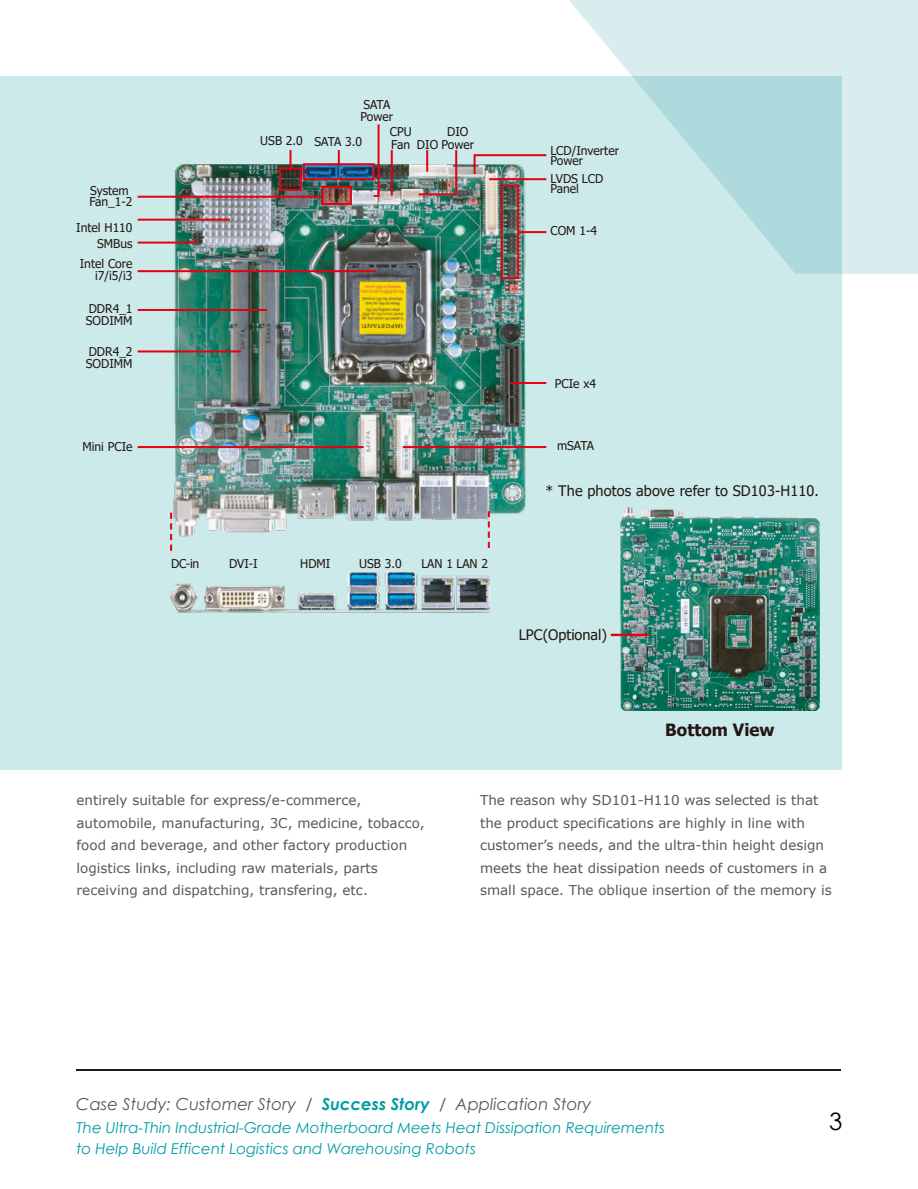
<style>
.page{position:relative;width:918px;height:1189px;background:#fff}
.page>*{position:absolute;margin:0;border:0;box-sizing:border-box;transform-origin:0 0}
.t1{font:24px "Century Gothic";color:#000}
.t2{font:700 16.95px "Tahoma";color:#231815}
.t3{font:italic 16.5px "Century Gothic";color:#595757}
.t4{font:italic 15px/21px "Century Gothic";color:#009ca6}
.t5{font:14.55px "Tahoma";letter-spacing:.01em;color:#231815}
.t6{font:13.5px/22.5px "Verdana";color:#595757}
.t7{font:12.15px/12.1px "Tahoma";color:#231815}
.s1{font-weight:700;color:#009ca6}
</style>
<div class="page">
<div style="left:569px;top:0;width:349px;height:274px;background:#d9ecee"></div>
<hr style="left:77px;top:1068px;width:764px;height:2px;background:#231815">
<div style="left:0;top:77px;width:841px;height:693px;background:#cdeaeb"></div>
<img style="left:621px;top:507px;width:198px;height:203px">
<hr style="left:611px;top:633px;width:37px;height:3px;background:#e50012">
<img style="left:174px;top:164px;width:351px;height:372px">
<img style="left:170px;top:572px;width:320px;height:40px">
<hr style="left:510px;top:382px;width:36px;height:2px;background:#e50012">
<svg style="left:488px;top:511px;width:2px;height:36px"></svg>
<svg style="left:170px;top:512px;width:2px;height:38px"></svg>
<hr style="left:138px;top:270px;width:238px;height:2px;background:#e50012">
<hr style="left:489px;top:178px;width:57px;height:2px;background:#e50012">
<hr style="left:138px;top:350px;width:103px;height:2px;background:#e50012">
<div style="left:501px;top:184px;width:18px;height:95px;border:2px solid #e50012"></div>
<hr style="left:518px;top:231px;width:28px;height:2px;background:#e50012">
<svg style="left:372px;top:122px;width:9px;height:76px"></svg>
<hr style="left:403px;top:446px;width:143px;height:2px;background:#e50012">
<svg style="left:289px;top:150px;width:2px;height:17px"></svg>
<div style="left:279px;top:167px;width:23px;height:24px;border:2px solid #e50012"></div>
<hr style="left:138px;top:241px;width:60px;height:2px;background:#e50012">
<hr style="left:138px;top:309px;width:129px;height:2px;background:#e50012">
<hr style="left:138px;top:218px;width:92px;height:2px;background:#e50012">
<hr style="left:138px;top:446px;width:226px;height:2px;background:#e50012">
<div style="left:303px;top:163px;width:72px;height:17px;border:2px solid #e50012"></div>
<svg style="left:338px;top:150px;width:2px;height:14px"></svg>
<hr style="left:391px;top:150px;width:2px;height:45px;background:#e50012">
<hr style="left:138px;top:196px;width:183px;height:2px;background:#e50012">
<div style="left:321px;top:186px;width:31px;height:19px;border:2px solid #e50012"></div>
<svg style="left:417px;top:148px;width:41px;height:48px;background:#b6acac"></svg>
<svg style="left:473px;top:153px;width:75px;height:23px;background:#babab9"></svg>
<p class="t7" style="left:89px;top:185px;width:45px;line-height:11.1px">System<br>Fan_1-2</p>
<p class="t7" style="left:76px;top:222px;width:58px">Intel H110</p>
<p class="t7" style="left:97px;top:238px;width:37px">SMBus</p>
<p class="t7" style="left:80px;top:258px;width:54px;text-align:right">Intel Core i7/i5/i3</p>
<p class="t7" style="left:86px;top:303px;width:48px">DDR4_1<br>SODIMM</p>
<p class="t7" style="left:86px;top:346px;width:48px">DDR4_2<br>SODIMM</p>
<p class="t7" style="left:82px;top:441px;width:52px">Mini PCIe</p>
<p class="t7" style="left:361px;top:99px;width:34px">SATA<br>Power</p>
<p class="t7" style="left:447px;top:127px;width:23px">DIO</p>
<p class="t7" style="left:260px;top:136px;width:103px">USB 2.0 SATA 3.0</p>
<p class="t7" style="left:390px;top:127px;width:23px">CPU<br>Fan</p>
<p class="t7" style="left:417px;top:139px;width:59px">DIO Power</p>
<p class="t7" style="left:550px;top:146px;width:70px;line-height:10.1px">LCD/Inverter<br>Power</p>
<p class="t7" style="left:550px;top:174px;width:54px;line-height:10.1px">LVDS LCD<br>Panel</p>
<p class="t7" style="left:550px;top:225px;width:48px">COM 1-4</p>
<p class="t7" style="left:229px;top:558px;width:30px">DVI-I</p>
<p class="t7" style="left:421px;top:558px;width:68px">LAN 1 LAN 2</p>
<p class="t7" style="left:359px;top:558px;width:44px">USB 3.0</p>
<p class="t7" style="left:171px;top:558px;width:30px">DC-in</p>
<p class="t7" style="left:300px;top:558px;width:32px">HDMI</p>
<p class="t7" style="left:555px;top:378px;width:43px">PCIe x4</p>
<p class="t7" style="left:557px;top:440px;width:39px">mSATA</p>
<p class="t5" style="left:546px;top:480px;width:275px">* The photos above refer to SD103-H110.</p>
<p class="t5" style="left:519px;top:624px;width:90px">LPC(Optional)</p>
<p class="t2" style="left:665px;top:717px;width:111px">Bottom View</p>
<p class="t6" style="left:77px;top:788px;width:350px">entirely suitable for express/e-commerce, automobile, manufacturing, 3C, medicine, tobacco, food and beverage, and other factory production logistics links, including raw materials, parts receiving and dispatching, transfering, etc.</p>
<p class="t6" style="left:480px;top:788px;width:353px">The reason why SD101-H110 was selected is that the product specifications are highly in line with customer’s needs, and the ultra-thin height design meets the heat dissipation needs of customers in a small space. The oblique insertion of the memory is</p>
<p class="t3" style="left:76px;top:1091px;width:517px">Case Study: Customer Story / <span class="s1">Success Story</span> / Application Story</p>
<p class="t4" style="left:77px;top:1116px;width:590px">The Ultra-Thin Industrial-Grade Motherboard Meets Heat Dissipation Requirements to Help Build Efficent Logistics and Warehousing Robots</p>
<h1 class="t1" style="left:829px;top:1104px;width:15px">3</h1>
</div>
